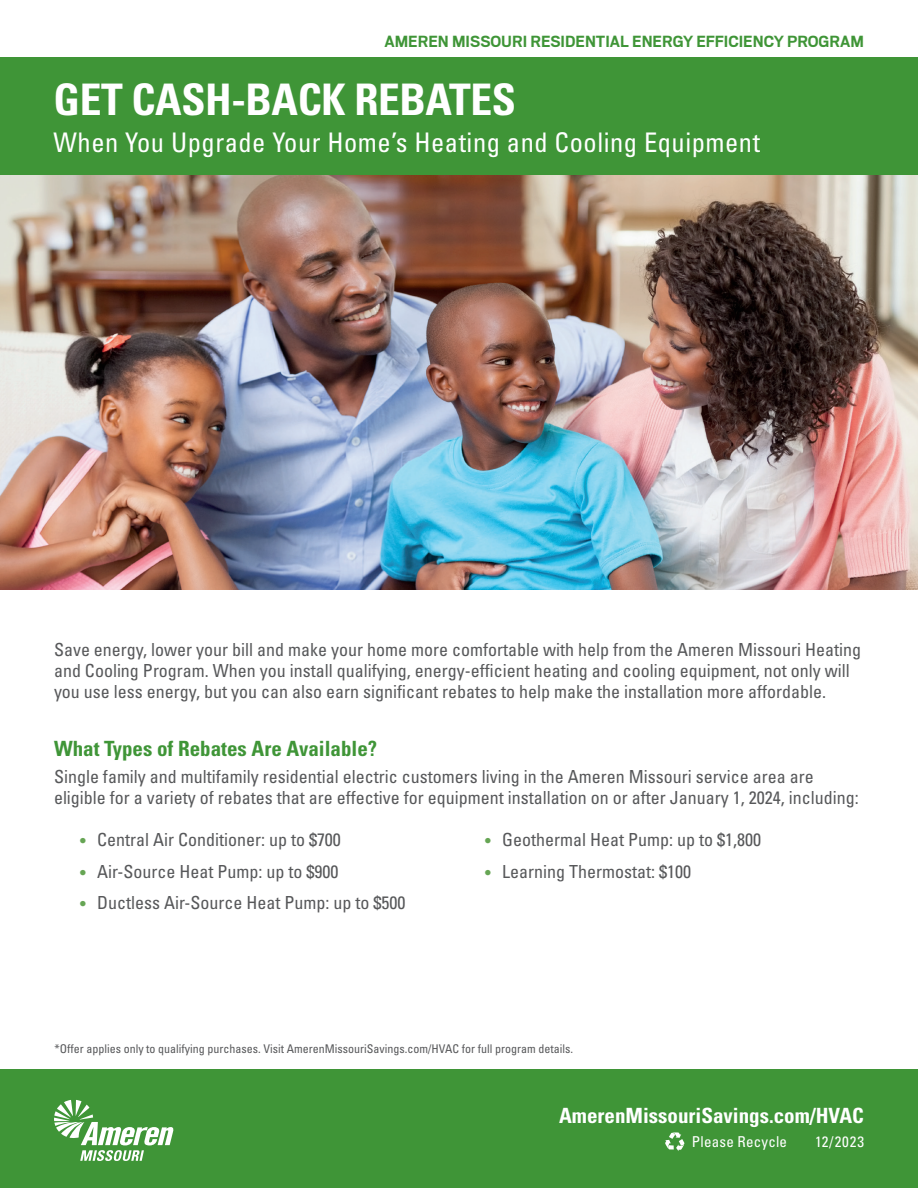
<style>
.page{position:relative;width:918px;height:1188px;background:#fff}
.page>*{position:absolute;margin:0;border:0;box-sizing:border-box;transform-origin:0 0}
.Main_Header{font:700 condensed 43.5px "Univers LT Std";letter-spacing:-.01em;color:#fff}
.Main_SubHeader{font:condensed 27px "Univers LT Std";letter-spacing:.02em;color:#fff}
.Header1_GREEN{font:700 condensed 21px "Univers LT Std";color:#3f9537}
.t1{font:700 condensed 21px "Univers LT Std";color:#fff}
.Body_Copy{font:condensed 18px/21px "Univers LT Std";color:#57585a}
.t2{font:700 18px "Scout";color:#3f9537}
.t3{font:condensed 15px "Univers LT Std";letter-spacing:.015em;color:#fff}
.References{font:condensed 12px "Univers LT Std";color:#57585a}
.s1{font-weight:700;font-size:15px;color:#66a554}
</style>
<div class="page">
<div style="left:0;top:57px;width:918px;height:119px;background:#3f9537"></div>
<img style="left:0;top:176px;width:918px;height:414px">
<div style="left:0;top:1069px;width:918px;height:119px;background:#3f9537"></div>
<svg style="left:665px;top:1132px;width:19px;height:19px"></svg>
<svg style="left:54px;top:1100px;width:120px;height:61px"></svg>
<p class="t2" style="left:384px;top:30px;width:481px">AMEREN MISSOURI RESIDENTIAL ENERGY EFFICIENCY PROGRAM</p>
<p class="Main_Header" style="left:54px;top:73px;width:464px">GET CASH-BACK REBATES</p>
<p class="Main_SubHeader" style="left:54px;top:126px;width:708px">When You Upgrade Your Home’s Heating and Cooling Equipment</p>
<p class="Body_Copy" style="left:54px;top:639px;width:809px">Save energy, lower your bill and make your home more comfortable with help from the Ameren Missouri Heating and Cooling Program. When you install qualifying, energy-efficient heating and cooling equipment, not only will you use less energy, but you can also earn significant rebates to help make the installation more affordable.</p>
<p class="Header1_GREEN" style="left:54px;top:735px;width:325px">What Types of Rebates Are Available?</p>
<p class="Body_Copy" style="left:54px;top:766px;width:806px">Single family and multifamily residential electric customers living in the Ameren Missouri service area are eligible for a variety of rebates that are effective for equipment installation on or after January 1, 2024, including:</p>
<p class="Body_Copy" style="left:80px;top:829px;width:262px"><span class="s1">•</span> Central Air Conditioner: up to $700</p>
<p class="Body_Copy" style="left:80px;top:860px;width:260px"><span class="s1">•</span> Air-Source Heat Pump: up to $900</p>
<p class="Body_Copy" style="left:80px;top:892px;width:327px"><span class="s1">•</span> Ductless Air-Source Heat Pump: up to $500</p>
<p class="Body_Copy" style="left:485px;top:829px;width:278px"><span class="s1">•</span> Geothermal Heat Pump: up to $1,800</p>
<p class="Body_Copy" style="left:485px;top:860px;width:208px"><span class="s1">•</span> Learning Thermostat: $100</p>
<p class="References" style="left:54px;top:1041px;width:520px">*Offer applies only to qualifying purchases. Visit AmerenMissouriSavings.com/HVAC for full program details.</p>
<p class="t1" style="left:559px;top:1102px;width:306px">AmerenMissouriSavings.com/HVAC</p>
<p class="t3" style="left:692px;top:1132px;width:97px">Please Recycle</p>
<p class="t3" style="left:815px;top:1132px;width:50px">12/2023</p>
</div>
